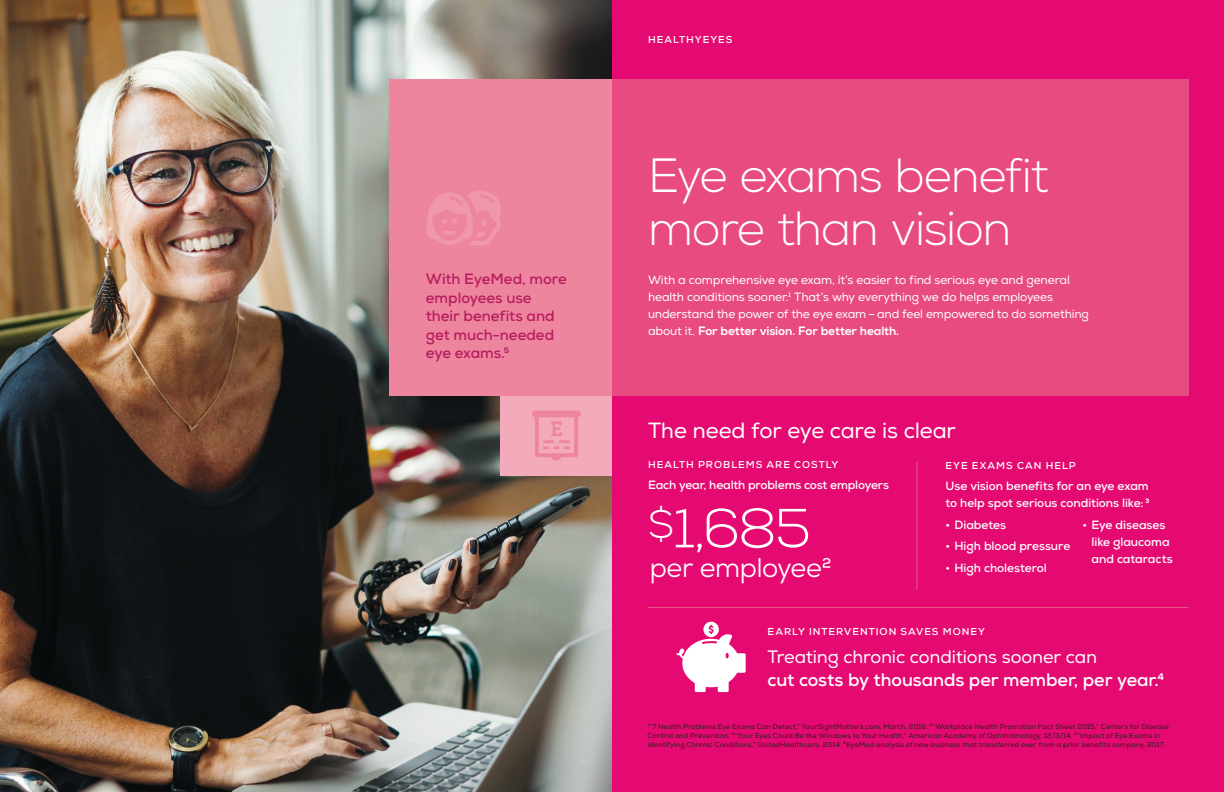
<style>
.page{position:relative;width:1224px;height:792px;background:#fff}
.page>*{position:absolute;margin:0;border:0;box-sizing:border-box;transform-origin:0 0}
.t1{font:300 55px "Nexa";color:#fff}
.t2{font:300 48px/53px "Nexa";letter-spacing:-.025em;color:#fff}
.t3{font:27px "Nexa";letter-spacing:-.02em;color:#fff}
.t4{font:22px "Nexa";letter-spacing:-.01em;color:#fff}
.t5{font:700 18px "Nexa";letter-spacing:-.005em;color:#fff}
.t6{font:18px "Nexa";letter-spacing:-.01em;color:#fff}
.t7{font:700 15px/18.5px "Nexa";letter-spacing:-.005em;color:#b71e5d}
.t8{font:12px/17px "Nexa";letter-spacing:-.015em;color:#fff}
.t9{font:700 12px/17px "Nexa";letter-spacing:-.005em;color:#fff}
.t10{font:12px "Nexa X Bold";letter-spacing:-.01em;color:#fff}
.t11{font:700 10px "Nexa";letter-spacing:.1em;color:#fff}
.t12{font:7px/9px "Nexa";letter-spacing:.015em;color:#231f20}
.s1{font-family:"Nexa"}
</style>
<div class="page">
<div style="left:612px;top:0;width:612px;height:792px;background:#e50a71"></div>
<img style="left:0;top:0;width:612px;height:792px">
<div style="left:612px;top:79px;width:576px;height:317px;background:#e84b81"></div>
<div style="left:390px;top:79px;width:222px;height:317px;background:#ee859f"></div>
<svg style="left:426px;top:191px;width:75px;height:54px"></svg>
<div style="left:501px;top:396px;width:111px;height:79px;background:#f3abbb"></div>
<svg style="left:532px;top:411px;width:49px;height:49px"></svg>
<hr style="left:648px;top:607px;width:540px;height:1px;background:#ea5887">
<svg style="left:676px;top:622px;width:69px;height:70px"></svg>
<hr style="left:916px;top:461px;width:1px;height:128px;background:#ea5887">
<h3 class="t7" style="left:426px;top:270px;width:143px">With EyeMed, more employees use their benefits and get much-needed eye exams.5</h3>
<h3 class="t11" style="left:648px;top:33px;width:86px">HEALTHYEYES</h3>
<h2 class="t2" style="left:648px;top:150px;width:402px">Eye exams benefit more than vision</h2>
<h3 class="t8" style="left:648px;top:272px;width:442px">With a comprehensive eye exam, it’s easier to find serious eye and general health conditions sooner.1 That’s why everything we do helps employees understand the power of the eye exam – and feel empowered to do something</h3>
<h3 class="t10" style="left:648px;top:324px;width:253px"><span class="s1">about it.</span> For better vision. For better health.</h3>
<h3 class="t4" style="left:648px;top:418px;width:309px">The need for eye care is clear</h3>
<h3 class="t11" style="left:648px;top:458px;width:192px">HEALTH PROBLEMS ARE COSTLY</h3>
<h3 class="t9" style="left:648px;top:477px;width:243px">Each year, health problems cost employers</h3>
<h1 class="t1" style="left:648px;top:496px;width:164px"><sup>$</sup>1,685</h1>
<h3 class="t3" style="left:650px;top:551px;width:183px">per employee2</h3>
<h3 class="t11" style="left:945px;top:459px;width:132px">EYE EXAMS CAN HELP</h3>
<h3 class="t9" style="left:945px;top:477px;width:206px">Use vision benefits for an eye exam to help spot serious conditions like:3</h3>
<h3 class="t9" style="left:945px;top:516px;width:62px">• Diabetes</h3>
<h3 class="t9" style="left:945px;top:537px;width:126px">• High blood pressure</h3>
<h3 class="t9" style="left:945px;top:559px;width:103px">• High cholesterol</h3>
<h3 class="t9" style="left:1091px;top:516px;width:83px;text-indent:-9px">• Eye diseases like glaucoma and cataracts</h3>
<h3 class="t11" style="left:767px;top:625px;width:219px">EARLY INTERVENTION SAVES MONEY</h3>
<h3 class="t6" style="left:767px;top:645px;width:331px">Treating chronic conditions sooner can</h3>
<h3 class="t5" style="left:767px;top:668px;width:398px">cut costs by thousands per member, per year.4</h3>
<p class="t12" style="left:647px;top:722px;width:523px">¹“7 Health Problems Eye Exams Can Detect,” YourSightMatters.com, March, 2016. ²“Workplace Health Promotion Fact Sheet 2015,” Centers for Disease<br>Control and Prevention. ³“Your Eyes Could Be the Windows to Your Health,” American Academy of Ophthalmology, 12/3/14. ⁴“Impact of Eye Exams in<br>Identifying Chronic Conditions,” UnitedHealthcare, 2014. ⁵EyeMed analysis of new business that transferred over from a prior benefits company, 2017.</p>
</div>
